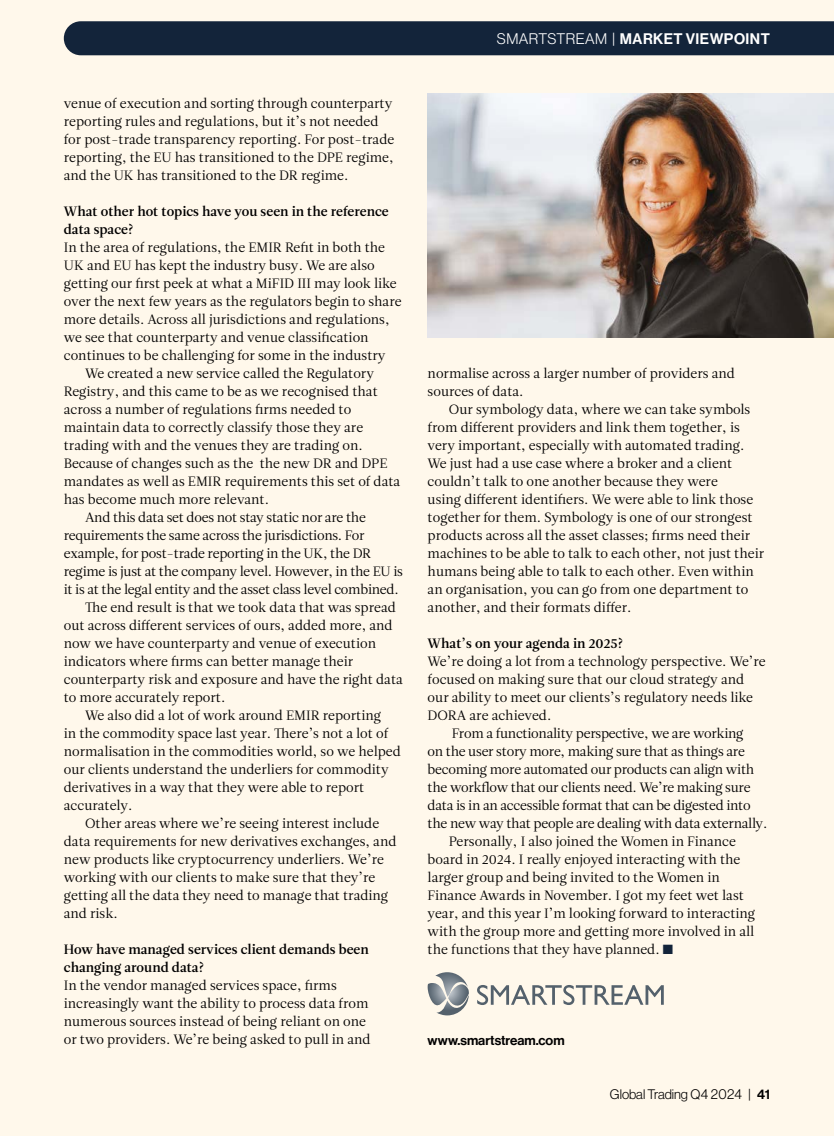
<style>
.page{position:relative;width:834px;height:1136px;background:#fff}
.page>*{position:absolute;margin:0;border:0;box-sizing:border-box;transform-origin:0 0}
.t1{font:15px "Neue Haas Display Mediu";letter-spacing:.03em;color:#fff}
.t2{font:13.5px/18px "Leitura Roman 1";color:#000}
.t3{font:13.5px "Leitura Roman 1";letter-spacing:-.02em;color:#000}
.t4{font:13.5px/18px "Leitura Roman 3";color:#000}
.t5{font:300 13.5px "Neue Haas Display";color:#000}
.t6{font:13.5px "Neue Haas Display Mediu";color:#000}
.s1{font-family:"Neue Haas Display";font-weight:300}
.s2{color:#13243a}
.s3{font-family:"Neue Haas Display Mediu";font-weight:400}
</style>
<div class="page">
<div style="left:0;top:0;width:833px;height:1135px;background:#fff8eb"></div>
<div style="left:64px;top:21px;width:769px;height:34px;background:#13243a"></div>
<svg style="left:427px;top:972px;width:42px;height:43px"></svg>
<svg style="left:477px;top:985px;width:186px;height:19px"></svg>
<img style="left:427px;top:94px;width:406px;height:243px">
<p class="t2" style="left:64px;top:95px;width:332px">venue of execution and sorting through counterparty reporting rules and regulations, but it’s not needed for post-trade transparency reporting. For post-trade reporting, the EU has transitioned to the DPE regime, and the UK has transitioned to the DR regime.</p>
<p class="t4" style="left:64px;top:202px;width:326px">What other hot topics have you seen in the reference data space?</p>
<p class="t2" style="left:64px;top:239px;width:323px">In the area of regulations, the EMIR Refit in both the</p>
<p class="t2" style="left:64px;top:257px;width:312px">UK and EU has kept the industry busy. We are also</p>
<p class="t2" style="left:64px;top:275px;width:334px">getting our first peek at what a MiFID III may look like</p>
<p class="t2" style="left:64px;top:293px;width:339px">over the next few years as the regulators begin to share</p>
<p class="t2" style="left:64px;top:311px;width:327px">more details. Across all jurisdictions and regulations,</p>
<p class="t2" style="left:64px;top:328px;width:306px">we see that counterparty and venue classification</p>
<p class="t2" style="left:64px;top:346px;width:323px">continues to be challenging for some in the industry</p>
<p class="t2" style="left:85px;top:364px;width:290px">We created a new service called the Regulatory</p>
<p class="t2" style="left:64px;top:382px;width:315px">Registry, and this came to be as we recognised that</p>
<p class="t2" style="left:64px;top:400px;width:289px">across a number of regulations firms needed to</p>
<p class="t2" style="left:64px;top:418px;width:301px">maintain data to correctly classify those they are</p>
<p class="t2" style="left:64px;top:436px;width:300px">trading with and the venues they are trading on.</p>
<p class="t2" style="left:64px;top:454px;width:325px">Because of changes such as the the new DR and DPE</p>
<p class="t2" style="left:64px;top:472px;width:338px">mandates as well as EMIR requirements this set of data</p>
<p class="t2" style="left:64px;top:490px;width:207px">has become much more relevant.</p>
<p class="t3" style="left:85px;top:509px;width:282px">And this data set does not stay static nor are the</p>
<p class="t3" style="left:64px;top:527px;width:302px">requirements the same across the jurisdictions. For</p>
<p class="t3" style="left:64px;top:545px;width:309px">example, for post-trade reporting in the UK, the DR</p>
<p class="t3" style="left:64px;top:563px;width:340px">regime is just at the company level. However, in the EU is</p>
<p class="t3" style="left:64px;top:581px;width:336px">it is at the legal entity and the asset class level combined.</p>
<p class="t2" style="left:85px;top:598px;width:312px">The end result is that we took data that was spread</p>
<p class="t2" style="left:64px;top:616px;width:330px">out across different services of ours, added more, and</p>
<p class="t2" style="left:64px;top:634px;width:314px">now we have counterparty and venue of execution</p>
<p class="t2" style="left:64px;top:652px;width:291px">indicators where firms can better manage their</p>
<p class="t2" style="left:64px;top:670px;width:340px">counterparty risk and exposure and have the right data</p>
<p class="t2" style="left:64px;top:688px;width:163px">to more accurately report.</p>
<p class="t2" style="left:85px;top:706px;width:297px">We also did a lot of work around EMIR reporting</p>
<p class="t2" style="left:64px;top:724px;width:326px">in the commodity space last year. There’s not a lot of</p>
<p class="t2" style="left:64px;top:742px;width:338px">normalisation in the commodities world, so we helped</p>
<p class="t2" style="left:64px;top:760px;width:326px">our clients understand the underliers for commodity</p>
<p class="t2" style="left:64px;top:778px;width:302px">derivatives in a way that they were able to report</p>
<p class="t2" style="left:64px;top:796px;width:70px">accurately.</p>
<p class="t2" style="left:85px;top:814px;width:295px">Other areas where we’re seeing interest include</p>
<p class="t2" style="left:64px;top:832px;width:334px">data requirements for new derivatives exchanges, and</p>
<p class="t2" style="left:64px;top:850px;width:321px">new products like cryptocurrency underliers. We’re</p>
<p class="t2" style="left:64px;top:868px;width:313px">working with our clients to make sure that they’re</p>
<p class="t2" style="left:64px;top:886px;width:326px">getting all the data they need to manage that trading</p>
<p class="t2" style="left:64px;top:904px;width:55px">and risk.</p>
<p class="t4" style="left:64px;top:940px;width:306px">How have managed services client demands been changing around data?</p>
<p class="t2" style="left:64px;top:976px;width:308px">In the vendor managed services space, firms increasingly want the ability to process data from numerous sources instead of being reliant on one or two providers. We’re being asked to pull in and</p>
<p class="t1" style="left:496px;top:30px;width:274px"><span class="s1">SMARTSTREAM |</span> MARKET VIEWPOINT</p>
<p class="t2" style="left:427px;top:364px;width:309px">normalise across a larger number of providers and sources of data.</p>
<p class="t2" style="left:427px;top:400px;width:338px;text-indent:21px">Our symbology data, where we can take symbols from different providers and link them together, is very important, especially with automated trading.<br>We just had a use case where a broker and a client couldn’t talk to one another because they were<br>using different identifiers. We were able to link those together for them. Symbology is one of our strongest products across all the asset classes; firms need their machines to be able to talk to each other, not just their humans being able to talk to each other. Even within an organisation, you can go from one department to another, and their formats differ.</p>
<p class="t4" style="left:427px;top:634px;width:197px">What’s on your agenda in 2025?</p>
<p class="t2" style="left:427px;top:652px;width:339px">We’re doing a lot from a technology perspective. We’re</p>
<p class="t2" style="left:427px;top:670px;width:318px">focused on making sure that our cloud strategy and</p>
<p class="t2" style="left:427px;top:688px;width:327px">our ability to meet our clients’s regulatory needs like</p>
<p class="t2" style="left:427px;top:706px;width:125px">DORA are achieved.</p>
<p class="t3" style="left:451px;top:725px;width:293px">From a functionality perspective, we are working</p>
<p class="t3" style="left:427px;top:743px;width:319px">on the user story more, making sure that as things are</p>
<p class="t3" style="left:427px;top:761px;width:328px">becoming more automated our products can align with</p>
<p class="t3" style="left:427px;top:779px;width:324px">the workflow that our clients need. We’re making sure</p>
<p class="t3" style="left:427px;top:797px;width:324px">data is in an accessible format that can be digested into</p>
<p class="t3" style="left:427px;top:815px;width:341px">the new way that people are dealing with data externally.</p>
<p class="t2" style="left:449px;top:832px;width:288px">Personally, I also joined the Women in Finance</p>
<p class="t2" style="left:427px;top:850px;width:314px">board in 2024. I really enjoyed interacting with the</p>
<p class="t2" style="left:427px;top:868px;width:294px">larger group and being invited to the Women in</p>
<p class="t2" style="left:427px;top:886px;width:318px">Finance Awards in November. I got my feet wet last</p>
<p class="t2" style="left:427px;top:904px;width:329px">year, and this year I’m looking forward to interacting</p>
<p class="t2" style="left:427px;top:922px;width:328px">with the group more and getting more involved in all</p>
<p class="t2" style="left:427px;top:940px;width:247px">the functions that they have planned. <span class="s2">■</span></p>
<p class="t6" style="left:427px;top:1031px;width:138px">www.smartstream.com</p>
<p class="t5" style="left:610px;top:1086px;width:162px">Global Trading Q4 2024 | <span class="s3">41</span></p>
</div>
